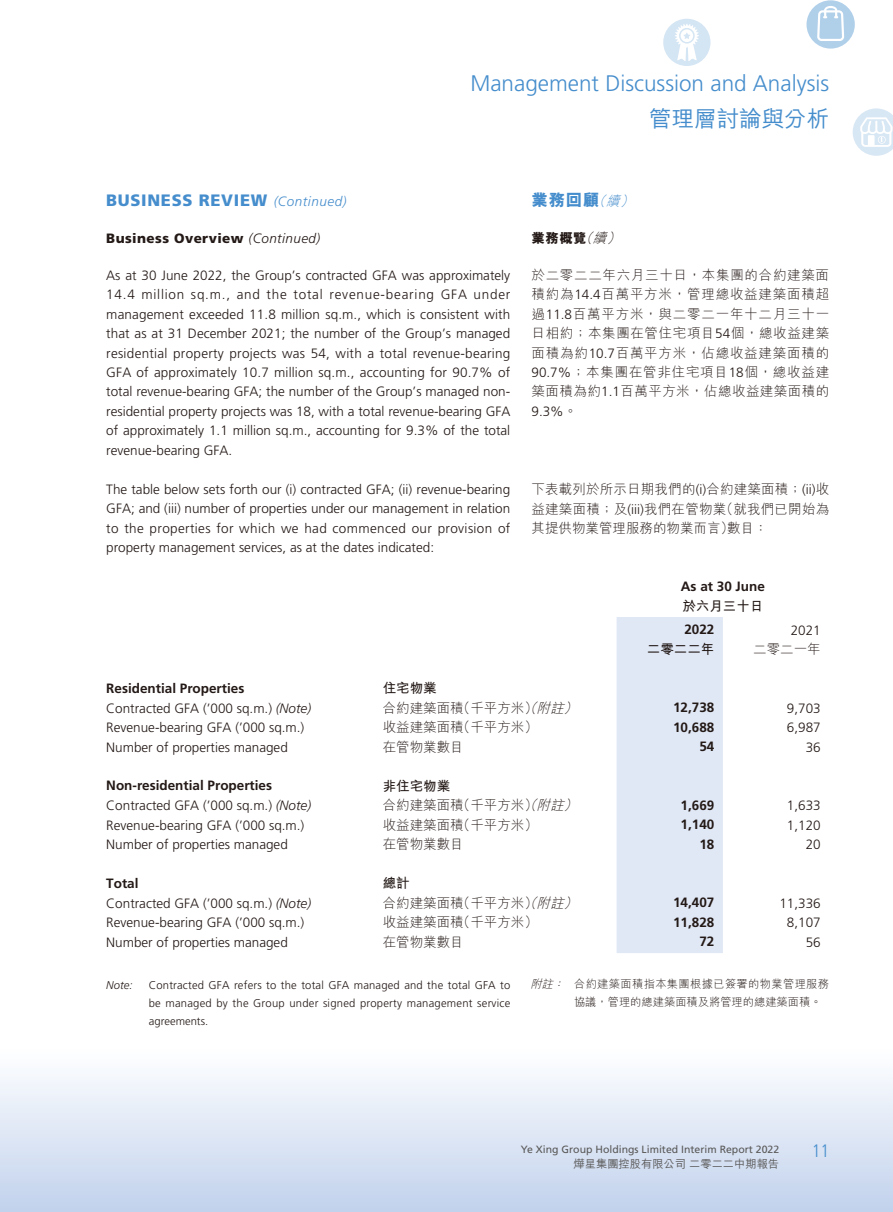
<style>
.page{position:relative;width:893px;height:1212px;background:#fff}
.page>*{position:absolute;margin:0;border:0;box-sizing:border-box;transform-origin:0 0}
.t1{font:300 22.5px "Frutiger LT Std";color:#458dcc}
.t2{font:500 22.5px "M Hei HK";color:#458dcc}
.t3{font:300 condensed 18px "Frutiger LT Std";color:#458dcc}
.t4{font:900 16.5px "Frutiger LT Std";letter-spacing:.04em;color:#458dcc}
.t5{font:800 16.5px "M Hei HK";color:#458dcc}
.t6{font:300 13.5px/19.5px "Frutiger LT Std";color:#231916;text-align:justify}
.t7{font:300 13.5px/19.5px "M Hei HK";color:#231916;text-align:justify}
.t8{font:700 13.5px "Frutiger LT Std";color:#231916}
.t9{font:900 13.5px "Frutiger LT Std";letter-spacing:.03em;color:#231916}
.t10{font:700 13.5px "M Hei HK";color:#231916}
.t11{font:800 13.5px "M Hei HK";color:#231916}
.t12{font:300 11.25px/18px "Frutiger LT Std";letter-spacing:.02em;color:#231916;text-align:justify}
.t13{font:300 11.25px/18px "M Hei HK";letter-spacing:.03em;color:#231916}
.t14{font:500 11.25px "M Hei HK";color:#595857}
.t15{font:italic 300 11.25px "Frutiger LT Std";color:#231916}
.t16{font:10.5px "Frutiger LT Std";color:#595857}
.s1{font-weight:300;font-style:italic;font-size:13.5px}
.s2{font-weight:300;font-style:italic}
.s3{font-family:"Frutiger LT Std"}
.s4{font-family:"M Hei HK"}
.s5{font-style:italic}
</style>
<div class="page">
<svg style="left:806px;top:0;width:49px;height:49px"></svg>
<svg style="left:817px;top:6px;width:27px;height:35px"></svg>
<div style="left:663px;top:19px;width:47px;height:47px;background:#d4e5f3;border-radius:23px"></div>
<svg style="left:675px;top:24px;width:24px;height:37px"></svg>
<svg style="left:853px;top:108px;width:40px;height:48px"></svg>
<div style="left:0;top:953px;width:893px;height:259px;background:linear-gradient(to bottom,#fff,#cad8ef)"></div>
<div style="left:617px;top:617px;width:106px;height:336px;background:#e0e8f6"></div>
<h1 class="t1" style="left:470px;top:70px;width:360px">Management Discussion and Analysis</h1>
<h1 class="t2" style="left:649px;top:103px;width:181px">管理層討論與分析</h1>
<p class="t4" style="left:106px;top:190px;width:242px">BUSINESS REVIEW <span class="s1">(Continued)</span></p>
<p class="t9" style="left:106px;top:230px;width:215px">Business Overview <span class="s2">(Continued)</span></p>
<p class="t6" style="left:106px;top:265px;width:406px">As at 30 June 2022, the Group’s contracted GFA was approximately 14.4 million sq.m., and the total revenue-bearing GFA under management exceeded 11.8 million sq.m., which is consistent with that as at 31 December 2021; the number of the Group’s managed residential property projects was 54, with a total revenue-bearing GFA of approximately 10.7 million sq.m., accounting for 90.7% of total revenue-bearing GFA; the number of the Group’s managed non&shy;residential property projects was 18, with a total revenue-bearing GFA of approximately 1.1 million sq.m., accounting for 9.3% of the total revenue-bearing GFA.</p>
<p class="t6" style="left:106px;top:480px;width:406px">The table below sets forth our (i) contracted GFA; (ii) revenue-bearing GFA; and (iii) number of properties under our management in relation to the properties for which we had commenced our provision of property management services, as at the dates indicated:</p>
<p class="t5" style="left:531px;top:192px;width:107px">業務回顧<span class="s1">（續）</span></p>
<p class="t11" style="left:531px;top:231px;width:94px">業務概覽<span class="s2">（續）</span></p>
<p class="t7" style="left:531px;top:265px;width:299px">於二零二二年六月三十日，本集團的合約建築面積約為<span class="s3">14.4</span>百萬平方米，管理總收益建築面積超過<span class="s3">11.8</span>百萬平方米，與二零二一年十二月三十一日相約；本集團在管住宅項目<span class="s3">54</span>個，總收益建築面積為約<span class="s3">10.7</span>百萬平方米，佔總收益建築面積的<span class="s3">90.7%</span>；本集團在管非住宅項目<span class="s3">18</span>個，總收益建築面積為約<span class="s3">1.1</span>百萬平方米，佔總收益建築面積的</p>
<p class="t6" style="left:532px;top:402px;width:47px">9.3%<span class="s4">。</span></p>
<p class="t7" style="left:531px;top:479px;width:299px">下表載列於所示日期我們的<span class="s3">(i)</span>合約建築面積；<span class="s3">(ii)</span>收益建築面積；及<span class="s3">(iii)</span>我們在管物業（就我們已開始為其提供物業管理服務的物業而言）數目：</p>
<p class="t8" style="left:681px;top:578px;width:86px">As at 30 June</p>
<p class="t10" style="left:682px;top:596px;width:82px">於六月三十日</p>
<p class="t8" style="left:684px;top:622px;width:32px">2022</p>
<p class="t6" style="left:791px;top:620px;width:32px">2021</p>
<p class="t10" style="left:647px;top:639px;width:69px">二零二二年</p>
<p class="t7" style="left:753px;top:639px;width:69px">二零二一年</p>
<p class="t8" style="left:106px;top:680px;width:140px">Residential Properties</p>
<p class="t10" style="left:383px;top:678px;width:55px">住宅物業</p>
<p class="t6" style="left:106px;top:698px;width:206px">Contracted GFA (’000 sq.m.) <span class="s5">(Note)</span></p>
<p class="t7" style="left:383px;top:698px;width:199px">合約建築面積（千平方米）<span class="s5">（附註）</span></p>
<p class="t8" style="left:673px;top:700px;width:43px">12,738</p>
<p class="t6" style="left:787px;top:699px;width:35px">9,703</p>
<p class="t6" style="left:106px;top:718px;width:200px">Revenue-bearing GFA (’000 sq.m.)</p>
<p class="t7" style="left:383px;top:717px;width:157px">收益建築面積（千平方米）</p>
<p class="t8" style="left:673px;top:719px;width:43px">10,688</p>
<p class="t6" style="left:787px;top:718px;width:35px">6,987</p>
<p class="t6" style="left:106px;top:737px;width:183px">Number of properties managed</p>
<p class="t7" style="left:383px;top:737px;width:82px">在管物業數目</p>
<p class="t8" style="left:699px;top:739px;width:17px">54</p>
<p class="t6" style="left:806px;top:737px;width:17px">36</p>
<p class="t8" style="left:106px;top:778px;width:167px">Non-residential Properties</p>
<p class="t10" style="left:383px;top:776px;width:69px">非住宅物業</p>
<p class="t6" style="left:106px;top:796px;width:206px">Contracted GFA (’000 sq.m.) <span class="s5">(Note)</span></p>
<p class="t7" style="left:383px;top:795px;width:199px">合約建築面積（千平方米）<span class="s5">（附註）</span></p>
<p class="t8" style="left:681px;top:797px;width:35px">1,669</p>
<p class="t6" style="left:787px;top:796px;width:35px">1,633</p>
<p class="t6" style="left:106px;top:816px;width:200px">Revenue-bearing GFA (’000 sq.m.)</p>
<p class="t7" style="left:383px;top:815px;width:157px">收益建築面積（千平方米）</p>
<p class="t8" style="left:681px;top:817px;width:35px">1,140</p>
<p class="t6" style="left:787px;top:816px;width:35px">1,120</p>
<p class="t6" style="left:106px;top:835px;width:183px">Number of properties managed</p>
<p class="t7" style="left:383px;top:834px;width:82px">在管物業數目</p>
<p class="t8" style="left:699px;top:836px;width:17px">18</p>
<p class="t6" style="left:806px;top:835px;width:17px">20</p>
<p class="t8" style="left:106px;top:875px;width:34px">Total</p>
<p class="t10" style="left:383px;top:873px;width:28px">總計</p>
<p class="t6" style="left:106px;top:893px;width:206px">Contracted GFA (’000 sq.m.) <span class="s5">(Note)</span></p>
<p class="t7" style="left:383px;top:893px;width:199px">合約建築面積（千平方米）<span class="s5">（附註）</span></p>
<p class="t8" style="left:673px;top:895px;width:43px">14,407</p>
<p class="t6" style="left:779px;top:894px;width:43px">11,336</p>
<p class="t6" style="left:106px;top:913px;width:200px">Revenue-bearing GFA (’000 sq.m.)</p>
<p class="t7" style="left:383px;top:912px;width:157px">收益建築面積（千平方米）</p>
<p class="t8" style="left:673px;top:914px;width:43px">11,828</p>
<p class="t6" style="left:787px;top:913px;width:35px">8,107</p>
<p class="t6" style="left:106px;top:932px;width:183px">Number of properties managed</p>
<p class="t7" style="left:383px;top:932px;width:82px">在管物業數目</p>
<p class="t8" style="left:699px;top:934px;width:17px">72</p>
<p class="t6" style="left:806px;top:932px;width:17px">56</p>
<p class="t15" style="left:106px;top:979px;width:28px">Note:</p>
<p class="t12" style="left:149px;top:976px;width:363px">Contracted GFA refers to the total GFA managed and the total GFA to be managed by the Group under signed property management service agreements.</p>
<p class="t13" style="left:574px;top:975px;width:257px;text-indent:-44px"><span class="s5">附註：</span> 合約建築面積指本集團根據已簽署的物業管理服務協議，管理的總建築面積及將管理的總建築面積。</p>
<p class="t16" style="left:521px;top:1143px;width:260px">Ye Xing Group Holdings Limited Interim Report 2022</p>
<p class="t14" style="left:574px;top:1155px;width:207px">燁星集團控股有限公司 二零二二中期報告</p>
<h2 class="t3" style="left:812px;top:1140px;width:19px">11</h2>
</div>
